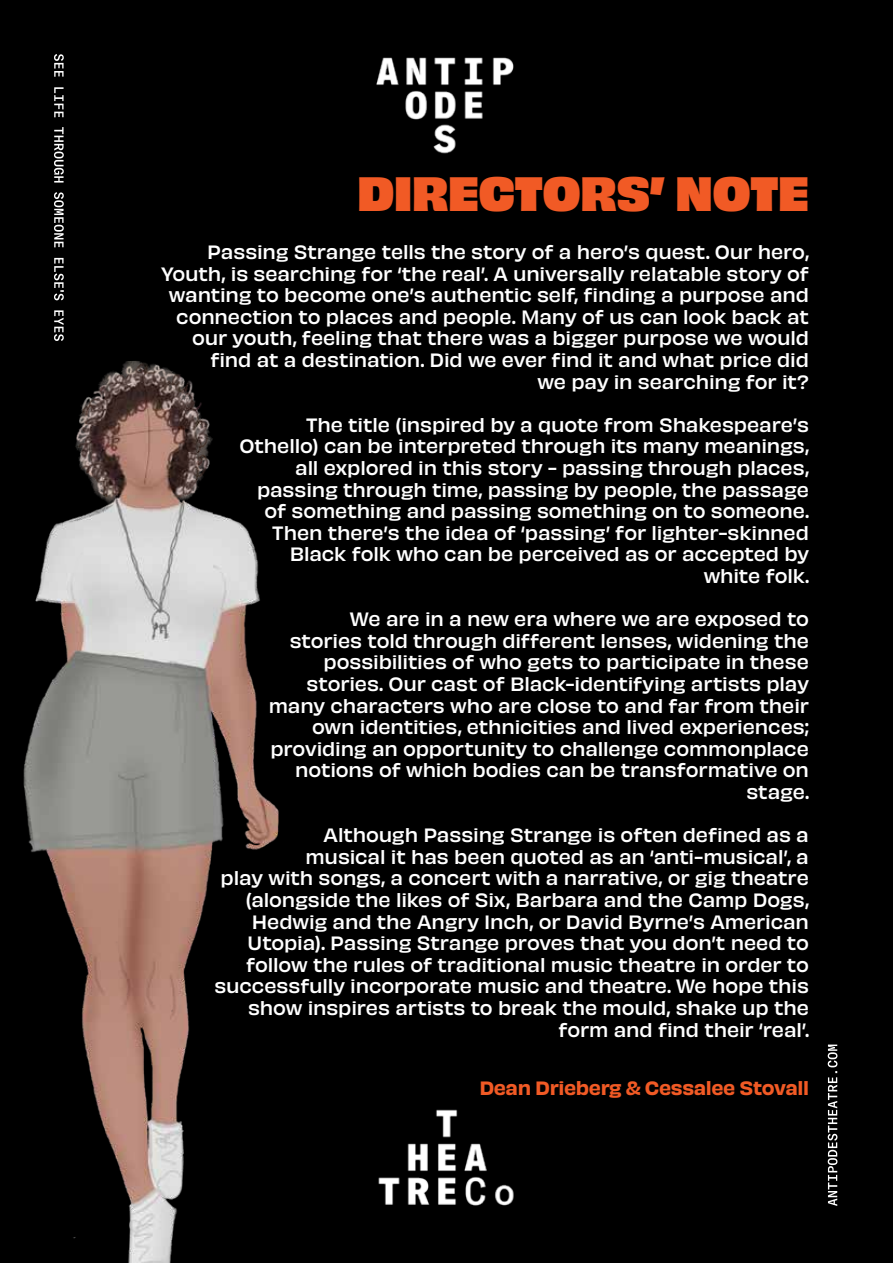
<style>
.page{position:relative;width:893px;height:1263px;background:#000}
.page>*{position:absolute;margin:0;border:0;box-sizing:border-box;transform-origin:0 0}
.t1{font:45px "Obviously Blck";letter-spacing:-.005em;color:#f15a25}
.t2{font:500 18px/21.6px "Obviously";letter-spacing:-.01em;color:#fff;text-align:right}
.t3{font:18px "Obviously Semi";letter-spacing:-.025em;color:#f15a25}
</style>
<div class="page">
<img style="left:376px;top:57px;width:138px;height:97px">
<svg style="left:828px;top:1044px;width:9px;height:162px"></svg>
<svg style="left:54px;top:54px;width:10px;height:287px"></svg>
<img style="left:378px;top:1109px;width:136px;height:97px">
<img style="left:23px;top:361px;width:256px;height:902px">
<h1 class="t1" style="left:358px;top:158px;width:453px">DIRECTORS’ NOTE</h1>
<p class="t2" style="left:161px;top:240px;width:649px">Passing Strange tells the story of a hero’s quest. Our hero, Youth, is searching for ‘the real’. A universally relatable story of wanting to become one’s authentic self, finding a purpose and connection to places and people. Many of us can look back at our youth, feeling that there was a bigger purpose we would find at a destination. Did we ever find it and what price did<br>we pay in searching for it?</p>
<p class="t2" style="left:239px;top:412px;width:571px">The title (inspired by a quote from Shakespeare’s Othello) can be interpreted through its many meanings, all explored in this story - passing through places, passing through time, passing by people, the passage of something and passing something on to someone.<br>Then there’s the idea of ‘passing’ for lighter-skinned Black folk who can be perceived as or accepted by white folk.</p>
<p class="t2" style="left:269px;top:607px;width:542px">We are in a new era where we are exposed to<br>stories told through different lenses, widening the possibilities of who gets to participate in these stories. Our cast of Black-identifying artists play many characters who are close to and far from their own identities, ethnicities and lived experiences; providing an opportunity to challenge commonplace notions of which bodies can be transformative on stage.</p>
<p class="t2" style="left:214px;top:823px;width:596px">Although Passing Strange is often defined as a<br>musical it has been quoted as an ‘anti-musical’, a<br>play with songs, a concert with a narrative, or gig theatre (alongside the likes of Six, Barbara and the Camp Dogs, Hedwig and the Angry Inch, or David Byrne’s American Utopia). Passing Strange proves that you don’t need to follow the rules of traditional music theatre in order to successfully incorporate music and theatre. We hope this show inspires artists to break the mould, shake up the form and find their ‘real’.</p>
<p class="t3" style="left:479px;top:1074px;width:331px">Dean Drieberg &amp; Cessalee Stovall</p>
</div>
